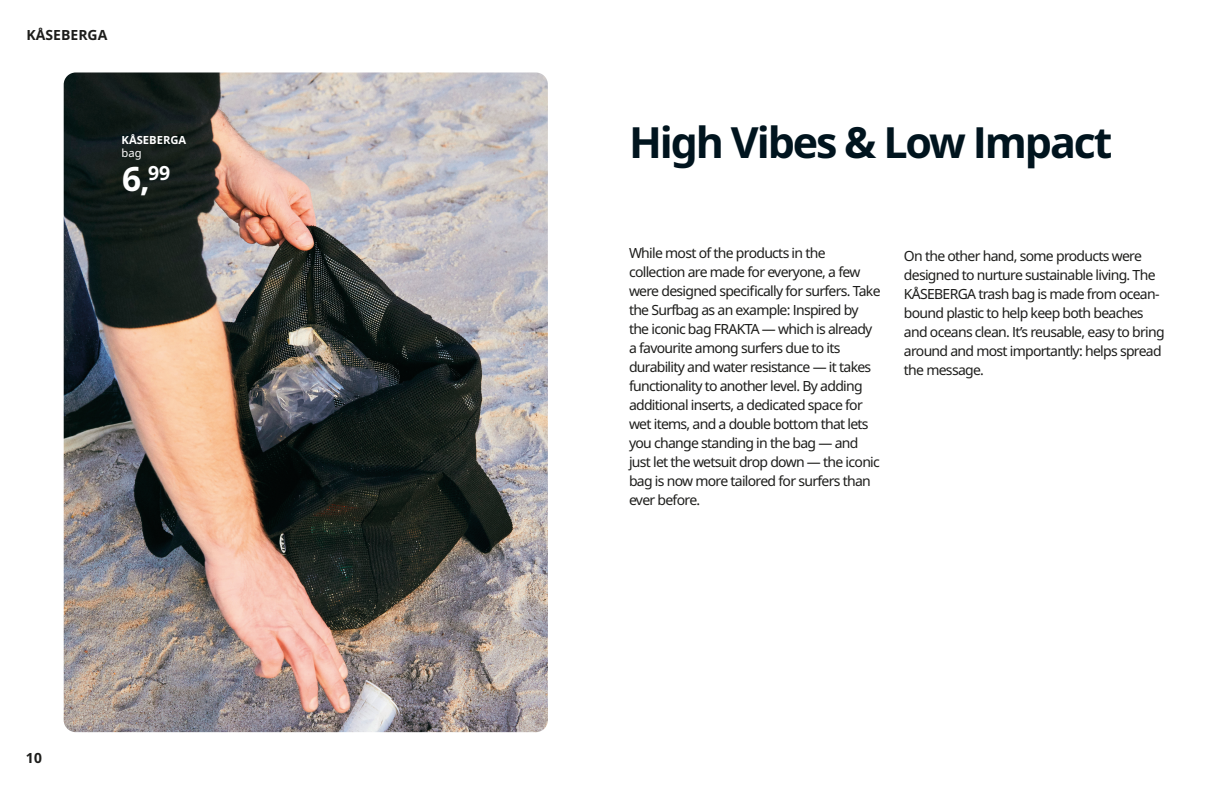
<style>
.page{position:relative;width:1224px;height:792px;background:#fff}
.page>*{position:absolute;margin:0;border:0;box-sizing:border-box;transform-origin:0 0}
.t1{font:700 43px "Noto IKEA Latin";letter-spacing:-.05em;color:#00141e}
.t2{font:700 33.6px "Noto IKEA Latin";color:#fff}
.t3{font:14px/19px "Noto IKEA Latin";letter-spacing:-.05em;color:#1d1d1b}
.t4{font:700 14px "Noto IKEA Latin";color:#1d1d1b}
.t5{font:700 11.2px "Noto IKEA Latin";color:#fff}
.t6{font:11.2px "Noto IKEA Latin";color:#fff}
</style>
<div class="page">
<img style="left:64px;top:72px;width:484px;height:660px">
<p class="t4" style="left:27px;top:25px;width:82px">KÅSEBERGA</p>
<p class="t5" style="left:122px;top:132px;width:66px">KÅSEBERGA</p>
<p class="t6" style="left:122px;top:145px;width:22px">bag</p>
<h2 class="t2" style="left:122px;top:155px;width:50px">6,<sup>99</sup></h2>
<p class="t4" style="left:27px;top:748px;width:17px">10</p>
<h1 class="t1" style="left:629px;top:112px;width:485px">High Vibes &amp; Low Impact</h1>
<p class="t3" style="left:629px;top:243px;width:253px">While most of the products in the collection are made for everyone, a few were designed specifically for surfers. Take the Surfbag as an example: Inspired by the iconic bag FRAKTA — which is already a favourite among surfers due to its durability and water resistance — it takes functionality to another level. By adding additional inserts, a dedicated space for wet items, and a double bottom that lets you change standing in the bag — and just let the wetsuit drop down — the iconic bag is now more tailored for surfers than ever before.</p>
<p class="t3" style="left:904px;top:246px;width:262px">On the other hand, some products were designed to nurture sustainable living. The KÅSEBERGA trash bag is made from ocean&shy;bound plastic to help keep both beaches and oceans clean. It’s reusable, easy to bring around and most importantly: helps spread the message.</p>
</div>
